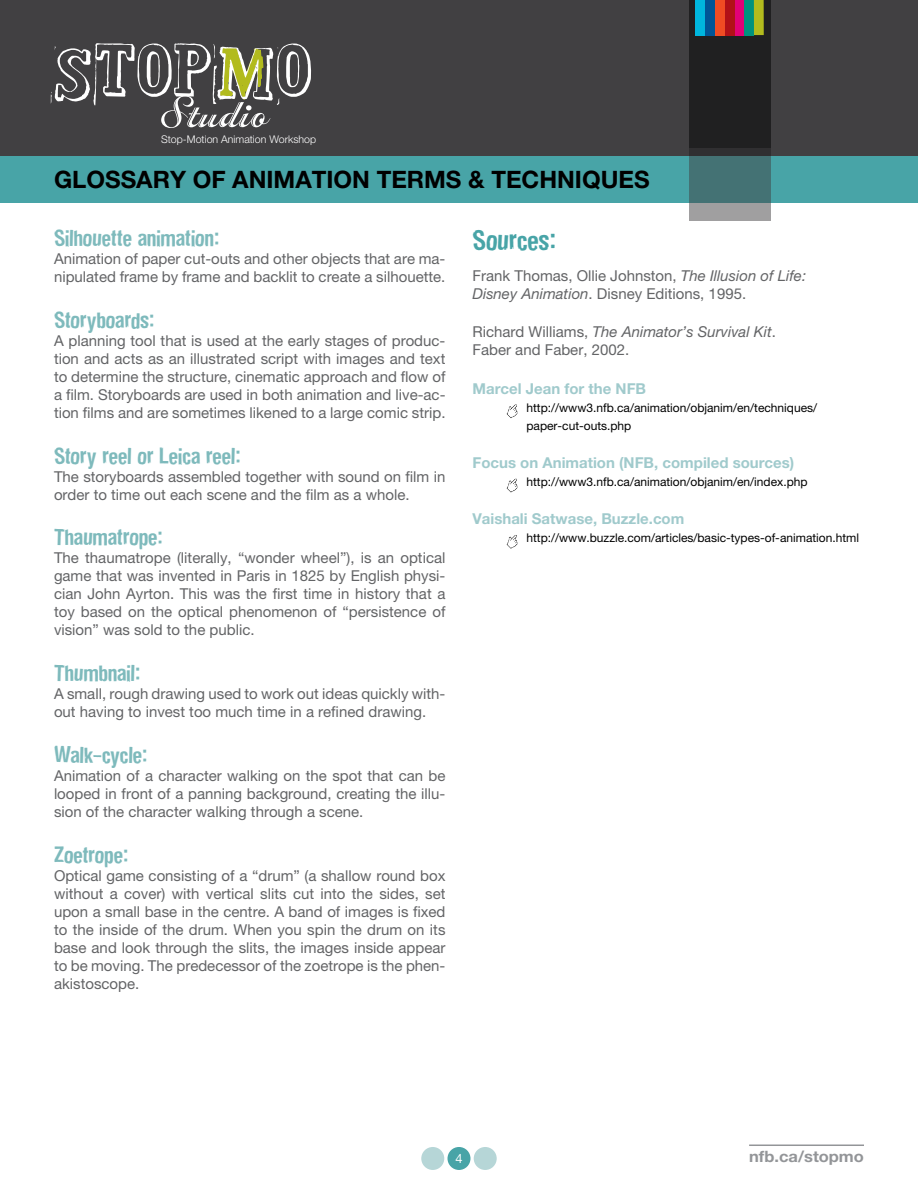
<style>
.page{position:relative;width:918px;height:1188px;background:#fff}
.page>*{position:absolute;margin:0;border:0;box-sizing:border-box;transform-origin:0 0}
.t1{font:25.5px "Dirtyhouse";letter-spacing:-.005em;color:#48a4a7}
.t2{font:700 24px "Helvetica Neue LT Pro";color:#000}
.t3{font:21px "Dirtyhouse";color:#7ebabc}
.t4{font:700 15.6px "Helvetica Neue LT Pro";color:#939598;scale:1.05 1}
.t5{font:15px/18px "Helvetica Neue LT Pro";color:#636466}
.t6{font:700 15px "Helvetica Neue LT Pro";color:#a0cacc}
.t7{font:12.75px "Helvetica Neue LT Pro";color:#fff}
.t8{font:12px/18px "Helvetica Neue LT Pro";color:#000}
.t9{font:300 10.65px "Helvetica Neue LT Pro";color:#fff}
.t10{font:3.15px "Myriad Pro";color:#fff}
.s1{font-style:italic}
</style>
<div class="page">
<div style="left:0;top:0;width:918px;height:173px;background:#414042"></div>
<div style="left:689px;top:0;width:81px;height:185px;background:#202021"></div>
<div style="left:695px;top:0;width:10px;height:35px;background:#00b6de"></div>
<div style="left:705px;top:0;width:10px;height:35px;background:#005596"></div>
<div style="left:715px;top:0;width:10px;height:35px;background:#f04c23"></div>
<div style="left:734px;top:0;width:10px;height:35px;background:#e20177"></div>
<div style="left:744px;top:0;width:10px;height:35px;background:#00927e"></div>
<div style="left:754px;top:0;width:10px;height:35px;background:#b2bb1e"></div>
<div style="left:725px;top:0;width:9px;height:35px;background:#b11117"></div>
<div style="left:0;top:156px;width:918px;height:47px;background:#48a4a7"></div>
<svg style="left:689px;top:148px;width:81px;height:73px;background:#587577"></svg>
<div style="left:421px;top:1147px;width:23px;height:23px;background:#b6d6d7;border-radius:50%"></div>
<div style="left:448px;top:1147px;width:22px;height:23px;background:#48a4a7;border-radius:50%"></div>
<div style="left:474px;top:1147px;width:23px;height:23px;background:#b6d6d7;border-radius:50%"></div>
<hr style="left:749px;top:1145px;width:115px;height:1px;background:#939598">
<svg style="left:507px;top:404px;width:10px;height:14px"></svg>
<svg style="left:507px;top:479px;width:10px;height:13px"></svg>
<svg style="left:507px;top:535px;width:10px;height:14px"></svg>
<svg style="left:51px;top:43px;width:260px;height:85px"></svg>
<p class="t9" style="left:161px;top:132px;width:156px">Stop-Motion Animation Workshop</p>
<h2 class="t2" style="left:54px;top:165px;width:68px">Glossa</h2>
<h2 class="t2" style="left:153px;top:165px;width:111px">ry of Animati</h2>
<h2 class="t2" style="left:334px;top:165px;width:315px">on Terms &amp; Techniques</h2>
<h3 class="t3" style="left:54px;top:224px;width:166px">Silhouette animation:</h3>
<p class="t5" style="left:54px;top:250px;width:393px">Animation of paper cut-outs and other objects that are ma&shy;nipulated frame by frame and backlit to create a silhouette.</p>
<h3 class="t3" style="left:54px;top:305px;width:101px">Storyboards:</h3>
<p class="t5" style="left:54px;top:331px;width:393px;text-align:justify">A planning tool that is used at the early stages of produc&shy;tion and acts as an illustrated script with images and text to determine the structure, cinematic approach and flow of a film. Storyboards are used in both animation and live-ac&shy;tion films and are sometimes likened to a large comic strip.</p>
<h3 class="t3" style="left:54px;top:441px;width:188px">Story reel or Leica reel:</h3>
<p class="t5" style="left:54px;top:467px;width:393px">The storyboards assembled together with sound on film in order to time out each scene and the film as a whole.</p>
<h3 class="t3" style="left:54px;top:523px;width:110px">Thaumatrope:</h3>
<p class="t5" style="left:54px;top:549px;width:393px;text-align:justify">The thaumatrope (literally, “wonder wheel”), is an optical game that was invented in Paris in 1825 by English physi&shy;cian John Ayrton. This was the first time in history that a toy based on the optical phenomenon of “persistence of vision” was sold to the public.</p>
<h3 class="t3" style="left:54px;top:659px;width:87px">Thumbnail:</h3>
<p class="t5" style="left:54px;top:685px;width:393px">A small, rough drawing used to work out ideas quickly with&shy;out having to invest too much time in a refined drawing.</p>
<h3 class="t3" style="left:54px;top:740px;width:94px">Walk-cycle:</h3>
<p class="t5" style="left:54px;top:766px;width:393px;text-align:justify">Animation of a character walking on the spot that can be looped in front of a panning background, creating the illu&shy;sion of the character walking through a scene.</p>
<h3 class="t3" style="left:54px;top:840px;width:75px">Zoetrope:</h3>
<p class="t5" style="left:54px;top:866px;width:393px;text-align:justify">Optical game consisting of a “drum” (a shallow round box without a cover) with vertical slits cut into the sides, set upon a small base in the centre. A band of images is fixed to the inside of the drum. When you spin the drum on its base and look through the slits, the images inside appear to be moving. The predecessor of the zoetrope is the phen&shy;akistoscope.</p>
<h1 class="t1" style="left:472px;top:222px;width:84px">Sources:</h1>
<p class="t5" style="left:472px;top:267px;width:335px">Frank Thomas, Ollie Johnston, <span class="s1">The Illusion of Life:<br>Disney Animation</span>. Disney Editions, 1995.</p>
<p class="t5" style="left:472px;top:323px;width:305px">Richard Williams, <span class="s1">The Animator’s Survival Kit</span>.<br>Faber and Faber, 2002.</p>
<p class="t6" style="left:472px;top:379px;width:175px">Marcel Jean for the NFB</p>
<p class="t8" style="left:526px;top:398px;width:292px">http://www3.nfb.ca/animation/objanim/en/techniques/ paper-cut-outs.php</p>
<p class="t6" style="left:472px;top:453px;width:323px">Focus on Animation (NFB, compiled sources)</p>
<p class="t8" style="left:526px;top:473px;width:283px">http://www3.nfb.ca/animation/objanim/en/index.php</p>
<p class="t6" style="left:472px;top:510px;width:213px">Vaishali Satwase, Buzzle.com</p>
<p class="t8" style="left:526px;top:529px;width:334px">http://www.buzzle.com/articles/basic-types-of-animation.html</p>
<p class="t10" style="left:546px;top:404px;width:2px">]</p>
<p class="t10" style="left:546px;top:478px;width:2px">]</p>
<p class="t10" style="left:546px;top:535px;width:2px">]</p>
<p class="t7" style="left:455px;top:1151px;width:9px">4</p>
<p class="t4" style="left:749px;top:1147px;width:111px">nfb.ca/stopmo</p>
</div>
